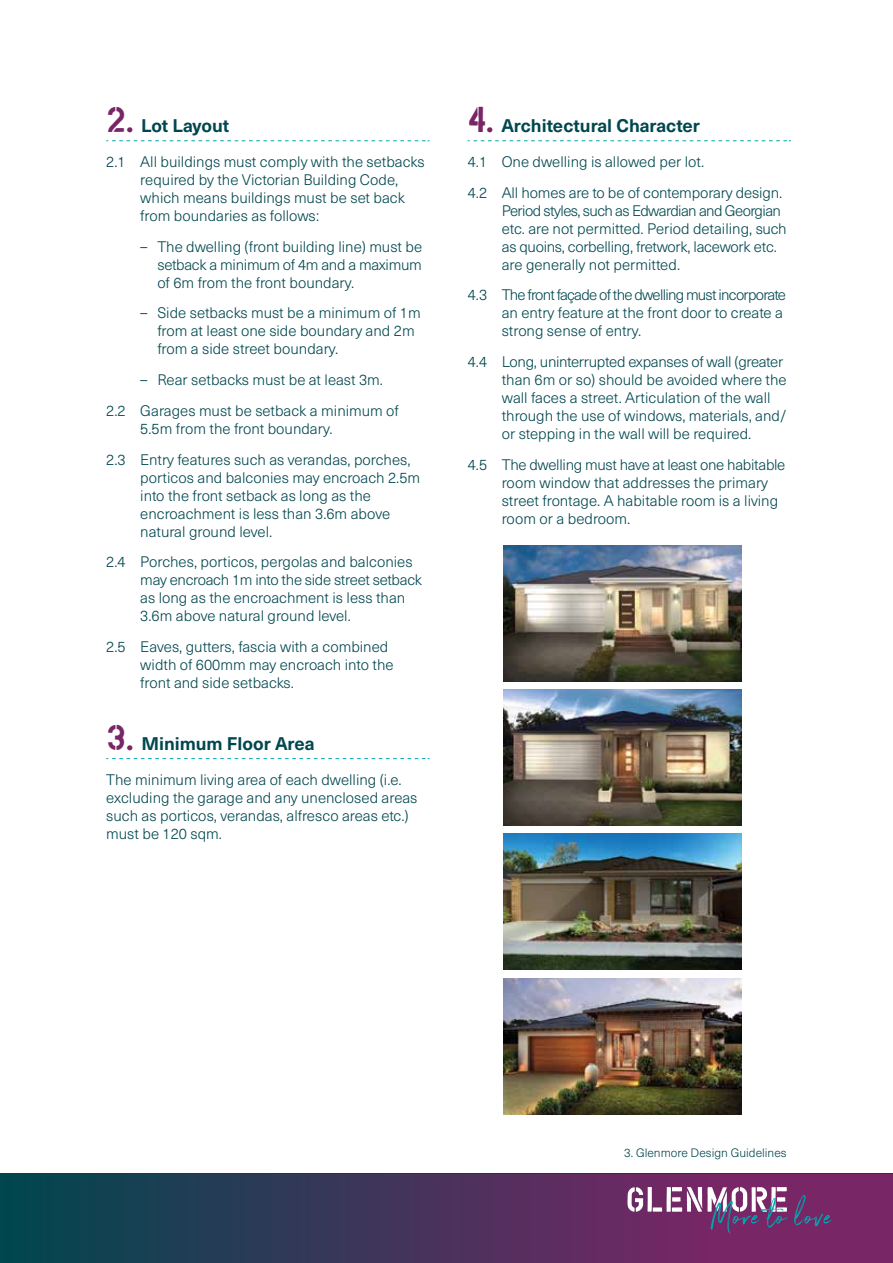
<style>
.page{position:relative;width:893px;height:1263px;background:#fff}
.page>*{position:absolute;margin:0;border:0;box-sizing:border-box;transform-origin:0 0}
.t1{font:700 18px "Neue Haas Unica";color:#00474f}
.t2{font:300 15px/18px "Neue Haas Unica";color:#00474f}
.t3{font:300 15px/18px "Neue Haas Unica";letter-spacing:-.02em;color:#00474f}
.t4{font:300 15px/18px "Neue Haas Unica";letter-spacing:-.025em;color:#00474f}
.t5{font:300 12px "Neue Haas Unica";color:#00474f}
.s1{font-family:"YWFT Wool";font-weight:400;font-size:36px;color:#792666}
</style>
<div class="page">
<svg style="left:0;top:1174px;width:893px;height:89px;background:#42345b"></svg>
<svg style="left:627px;top:1187px;width:160px;height:46px"></svg>
<svg style="left:794px;top:1195px;width:38px;height:31px"></svg>
<svg style="left:106px;top:140px;width:323px;height:1px"></svg>
<svg style="left:106px;top:758px;width:323px;height:1px"></svg>
<svg style="left:468px;top:140px;width:323px;height:1px"></svg>
<img style="left:503px;top:545px;width:238px;height:136px">
<img style="left:503px;top:689px;width:238px;height:136px">
<img style="left:503px;top:833px;width:238px;height:137px">
<img style="left:503px;top:978px;width:238px;height:136px">
<p class="t1" style="left:106px;top:112px;width:125px"><span class="s1">2.</span> Lot Layout</p>
<p class="t2" style="left:140px;top:152px;width:286px;text-indent:-34px">2.1 All buildings must comply with the setbacks required by the Victorian Building Code, which means buildings must be set back from boundaries as follows:</p>
<p class="t2" style="left:157px;top:237px;width:266px;text-align:justify;text-indent:-17px">– The dwelling (front building line) must be setback a minimum of 4m and a maximum of 6m from the front boundary.</p>
<p class="t2" style="left:157px;top:303px;width:265px;text-indent:-17px">– Side setbacks must be a minimum of 1m from at least one side boundary and 2m from a side street boundary.</p>
<p class="t2" style="left:106px;top:364px;width:294px;line-height:30.8px;text-indent:34px">– Rear setbacks must be at least 3m.<br>2.2 Garages must be setback a minimum of</p>
<p class="t2" style="left:106px;top:412px;width:306px;line-height:30.8px;text-indent:34px">5.5m from the front boundary.<br>2.3 Entry features such as verandas, porches,</p>
<p class="t2" style="left:140px;top:468px;width:281px">porticos and balconies may encroach 2.5m into the front setback as long as the encroachment is less than 3.6m above natural ground level.</p>
<p class="t2" style="left:140px;top:552px;width:283px;text-indent:-34px">2.4 Porches, porticos, pergolas and balconies may encroach 1m into the side street setback as long as the encroachment is less than 3.6m above natural ground level.</p>
<p class="t2" style="left:140px;top:637px;width:255px;text-indent:-34px">2.5 Eaves, gutters, fascia with a combined width of 600mm may encroach into the front and side setbacks.</p>
<p class="t1" style="left:106px;top:730px;width:210px"><span class="s1">3.</span> Minimum Floor Area</p>
<p class="t2" style="left:106px;top:770px;width:313px">The minimum living area of each dwelling (i.e. excluding the garage and any unenclosed areas such as porticos, verandas, alfresco areas etc.) must be 120 sqm.</p>
<p class="t1" style="left:468px;top:112px;width:234px"><span class="s1">4.</span> Architectural Character</p>
<p class="t2" style="left:468px;top:145px;width:316px;line-height:30.8px">4.1 One dwelling is allowed per lot.<br>4.2 All homes are to be of contemporary design.</p>
<p class="t3" style="left:502px;top:201px;width:286px">Period styles, such as Edwardian and Georgian etc. are not permitted. Period detailing, such as quoins, corbelling, fretwork, lacework etc. are generally not permitted.</p>
<p class="t4" style="left:502px;top:285px;width:286px;text-indent:-34px">4.3 The front façade of the dwelling must incorporate an entry feature at the front door to create a strong sense of entry.</p>
<p class="t2" style="left:502px;top:352px;width:286px;text-indent:-34px">4.4 Long, uninterrupted expanses of wall (greater than 6m or so) should be avoided where the wall faces a street. Articulation of the wall through the use of windows, materials, and/ or stepping in the wall will be required.</p>
<p class="t2" style="left:502px;top:455px;width:285px;text-indent:-34px">4.5 The dwelling must have at least one habitable room window that addresses the primary street frontage. A habitable room is a living room or a bedroom.</p>
<p class="t5" style="left:624px;top:1144px;width:164px">3. Glenmore Design Guidelines</p>
</div>
